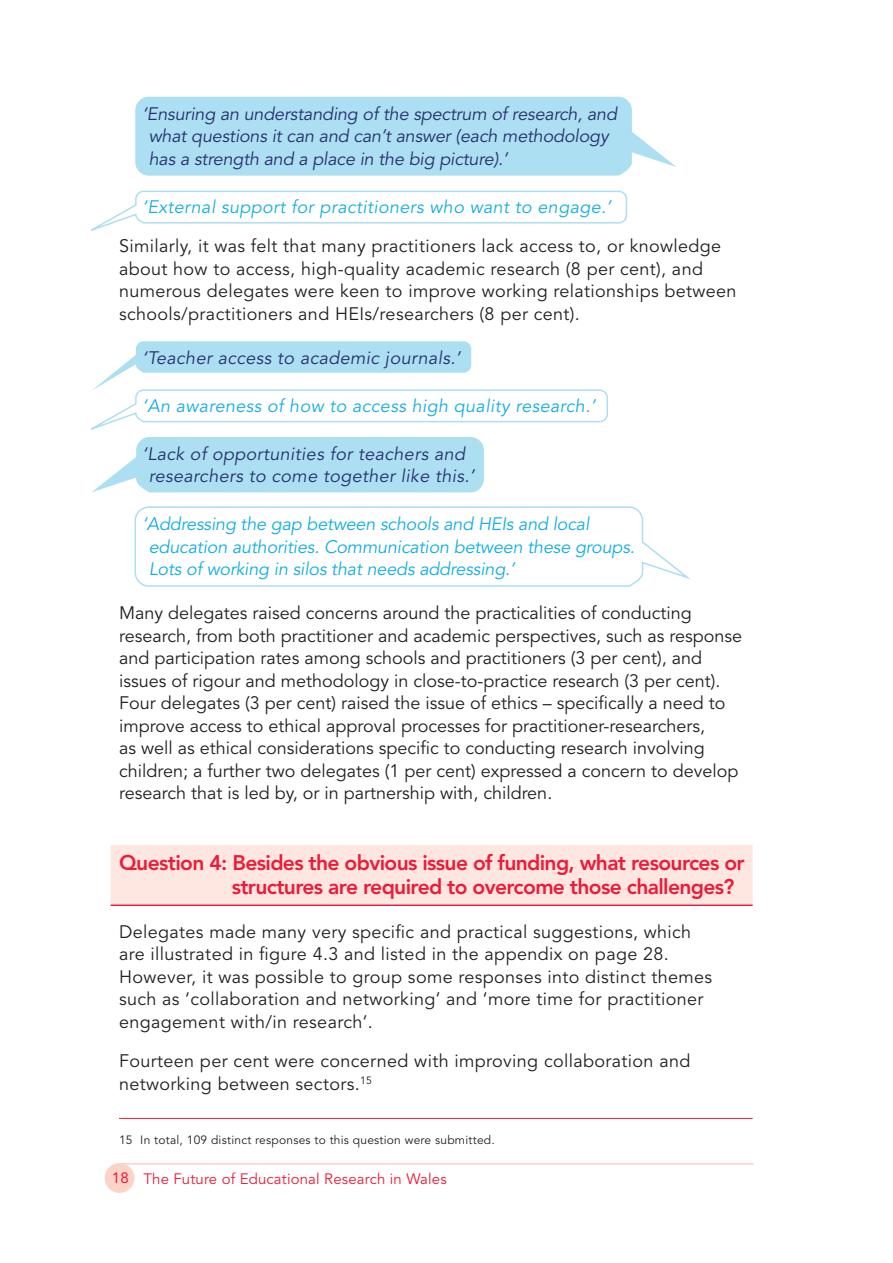
<style>
.page{position:relative;width:893px;height:1263px;background:#fff}
.page>*{position:absolute;margin:0;border:0;box-sizing:border-box;transform-origin:0 0}
.heading_2__two-line{font:800 21px/24px "Avenir LT Std";letter-spacing:-.03em;color:#ed1a38}
.Body{font:18px/22.5px "Avenir LT Std";color:#231f20}
.Body_into_list{font:18px/22.5px "Avenir LT Std";letter-spacing:.02em;color:#231f20}
.Body-2{font:18px/22.5px "Avenir LT Std";letter-spacing:.02em;color:#231f20}
.Indented_quote_no_so{font:italic 18px/22.5px "Avenir LT Std";letter-spacing:-.01em;color:#13aee5}
.Indented_quote_no_so-2{font:italic 18px/22.5px "Avenir LT Std";letter-spacing:-.01em;color:#262e6f}
.Indented_quote_no_so-3{font:italic 18px/22.5px "Avenir LT Std";letter-spacing:.02em;color:#262e6f;text-align:center}
.Indented_quote_no_so-4{font:italic 18px "Avenir LT Std";letter-spacing:.02em;color:#13aee5}
.t1{font:15px "Avenir LT Std";letter-spacing:.01em;color:#ed1a38}
.footnote_body{font:12px "Avenir LT Std";letter-spacing:.02em;color:#231f20}
.s1{font-style:inherit}
</style>
<div class="page">
<svg style="left:135px;top:97px;width:541px;height:79px;background:#b1e1f2"></svg>
<svg style="left:134px;top:506px;width:557px;height:81px"></svg>
<svg style="left:91px;top:190px;width:537px;height:41px"></svg>
<svg style="left:91px;top:341px;width:517px;height:151px"></svg>
<hr style="left:120px;top:1163px;width:634px;height:1px;background:#fcd3c7">
<div style="left:105px;top:1163px;width:29px;height:30px;background:#fcd3c7;border-radius:50%"></div>
<div style="left:111px;top:845px;width:642px;height:59px;background:#fde7e0"></div>
<hr style="left:111px;top:904px;width:642px;height:2px;background:#ed1a38">
<hr style="left:119px;top:1118px;width:634px;height:1px;background:#ed1a38">
<p class="Indented_quote_no_so-2" style="left:149px;top:103px;width:470px;text-indent:-6px">‘Ensuring an understanding of the spectrum of research, and what questions it can and can’t answer (each methodology has a strength and a place in the big picture).’</p>
<p class="Indented_quote_no_so-4" style="left:142px;top:196px;width:470px">‘External support for practitioners who want to engage.’</p>
<p class="Body_into_list" style="left:119px;top:235px;width:619px">Similarly, it was felt that many practitioners lack access to, or knowledge about how to access, high-quality academic research (8 per cent), and numerous delegates were keen to improve working relationships between schools/practitioners and HEIs/researchers (8 per cent).</p>
<p class="Indented_quote_no_so-3" style="left:142px;top:347px;width:320px">‘Teacher access to academic journals.’</p>
<p class="Indented_quote_no_so-4" style="left:142px;top:395px;width:454px">‘An awareness of how to access high quality research.’</p>
<p class="Indented_quote_no_so-3" style="left:142px;top:443px;width:334px">‘Lack of opportunities for teachers and researchers to come together like this.’</p>
<p class="Indented_quote_no_so" style="left:149px;top:513px;width:488px;text-indent:-6px">‘Addressing the gap between schools and HEIs and local education authorities. Communication between these groups.<br>Lots of working in silos that needs addressing.’</p>
<p class="Body" style="left:119px;top:602px;width:625px">Many delegates raised concerns around the practicalities of conducting research, from both practitioner and academic perspectives, such as response and participation rates among schools and practitioners (3 per cent), and issues of rigour and methodology in close-to-practice research (3 per cent).<br>Four delegates (3 per cent) raised the issue of ethics – specifically a need to improve access to ethical approval processes for practitioner-researchers,<br>as well as ethical considerations specific to conducting research involving children; a further two delegates (1 per cent) expressed a concern to develop research that is led by, or in partnership with, children.</p>
<p class="heading_2__two-line" style="left:232px;top:851px;width:514px;text-indent:-113px">Question 4: Besides the obvious issue of funding, what resources or structures are required to overcome those challenges?</p>
<p class="Body-2" style="left:119px;top:920px;width:595px">Delegates made many very specific and practical suggestions, which are illustrated in figure 4.3 and listed in the appendix on page 28.<br>However, it was possible to group some responses into distinct themes such as ‘collaboration and networking’ and ‘more time for practitioner engagement with/in research’.</p>
<p class="Body_into_list" style="left:119px;top:1050px;width:573px">Fourteen per cent were concerned with improving collaboration and networking between sectors.<sup>15</sup></p>
<p class="footnote_body" style="left:119px;top:1133px;width:377px">15 In total, 109 distinct responses to this question were submitted.</p>
<p class="t1" style="left:112px;top:1169px;width:336px"><span class="s1">18</span> The Future of Educational Research in Wales</p>
</div>
